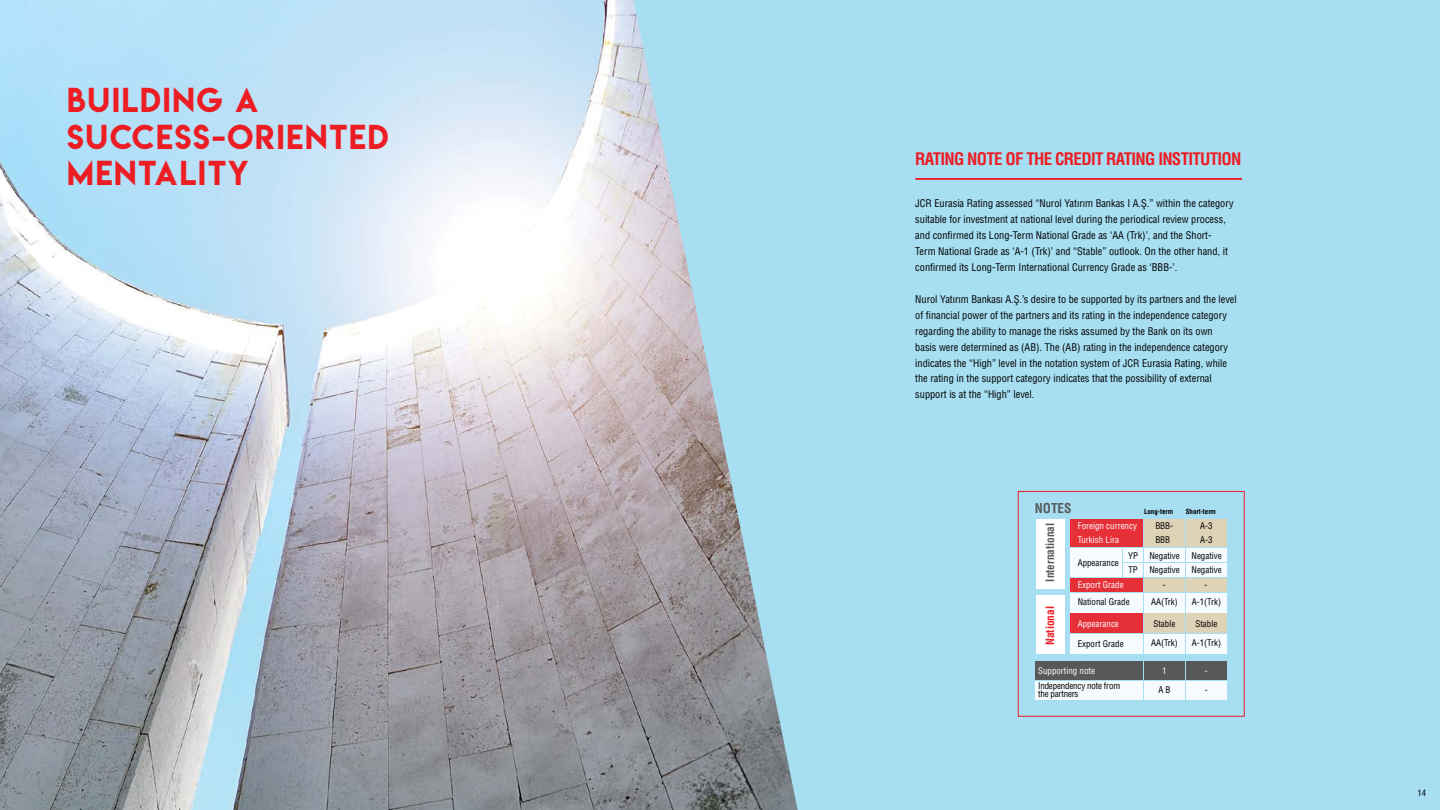
<style>
.page{position:relative;width:1440px;height:810px;background:#fff}
.page>*{position:absolute;margin:0;border:0;box-sizing:border-box;transform-origin:0 0}
.t1{font:30.75px/36.9px "Lemon Milk";letter-spacing:.06em;color:#ed1d24}
.t2{font:700 condensed 16.88px "Helvetica LT Std";letter-spacing:-.04em;color:#ed1d24}
.t3{font:700 condensed 13.27px "Helvetica LT Std";color:#58595b}
.t4{font:700 condensed 11.25px "Helvetica LT Std";color:#58595b}
.t5{font:700 condensed 11.25px "Helvetica LT Std";color:#ed1d24}
.t6{font:condensed 10.35px/15.9px "Helvetica LT Std";color:#000}
.t7{font:condensed 8.93px/14.2px "Helvetica LT Std";color:#000}
.t8{font:condensed 8.93px/14.2px "Helvetica LT Std";color:#fff}
.t9{font:condensed 8.93px/8.2px "Helvetica LT Std";letter-spacing:-.02em;color:#000}
.t10{font:condensed 8.62px "Helvetica LT Std";color:#000}
.t11{font:700 condensed 6.9px "Helvetica LT Std";color:#000}
</style>
<div class="page">
<div style="left:613px;top:0;width:827px;height:810px;background:#a7def1"></div>
<img style="left:0;top:0;width:798px;height:810px">
<hr style="left:915px;top:178px;width:327px;height:2px;background:#ed1d24">
<div style="left:1018px;top:491px;width:227px;height:226px;background:#a7def1;border:1px solid #ed1d24"></div>
<div style="left:1036px;top:519px;width:28px;height:69px;background:#fff"></div>
<div style="left:1070px;top:519px;width:73px;height:13px;background:#e53038"></div>
<div style="left:1070px;top:548px;width:52px;height:29px;background:#f6fbfd"></div>
<div style="left:1070px;top:578px;width:73px;height:14px;background:#e53038"></div>
<div style="left:1070px;top:593px;width:73px;height:20px;background:#f6fbfd"></div>
<div style="left:1070px;top:614px;width:73px;height:19px;background:#e53038"></div>
<div style="left:1070px;top:634px;width:73px;height:20px;background:#f6fbfd"></div>
<div style="left:1036px;top:661px;width:107px;height:19px;background:#58595b"></div>
<div style="left:1036px;top:681px;width:107px;height:19px;background:#f6fbfd"></div>
<div style="left:1144px;top:519px;width:41px;height:13px;background:#dfd3b7"></div>
<div style="left:1144px;top:548px;width:41px;height:14px;background:#f6fbfd"></div>
<div style="left:1124px;top:548px;width:19px;height:14px;background:#f6fbfd"></div>
<div style="left:1144px;top:578px;width:41px;height:14px;background:#dfd3b7"></div>
<div style="left:1144px;top:593px;width:41px;height:20px;background:#f6fbfd"></div>
<div style="left:1144px;top:614px;width:41px;height:19px;background:#dfd3b7"></div>
<div style="left:1144px;top:634px;width:41px;height:20px;background:#f6fbfd"></div>
<div style="left:1144px;top:661px;width:41px;height:19px;background:#58595b"></div>
<div style="left:1144px;top:681px;width:41px;height:19px;background:#f6fbfd"></div>
<div style="left:1186px;top:519px;width:41px;height:13px;background:#dfd3b7"></div>
<div style="left:1186px;top:548px;width:41px;height:14px;background:#f6fbfd"></div>
<div style="left:1186px;top:578px;width:41px;height:14px;background:#dfd3b7"></div>
<div style="left:1186px;top:593px;width:41px;height:20px;background:#f6fbfd"></div>
<div style="left:1186px;top:614px;width:41px;height:19px;background:#dfd3b7"></div>
<div style="left:1186px;top:634px;width:41px;height:20px;background:#f6fbfd"></div>
<div style="left:1186px;top:661px;width:41px;height:19px;background:#58595b"></div>
<div style="left:1186px;top:681px;width:41px;height:19px;background:#f6fbfd"></div>
<div style="left:1070px;top:534px;width:73px;height:13px;background:#e53038"></div>
<div style="left:1144px;top:534px;width:41px;height:13px;background:#dfd3b7"></div>
<div style="left:1144px;top:563px;width:41px;height:14px;background:#f6fbfd"></div>
<div style="left:1124px;top:563px;width:19px;height:14px;background:#f6fbfd"></div>
<div style="left:1186px;top:534px;width:41px;height:13px;background:#dfd3b7"></div>
<div style="left:1186px;top:563px;width:41px;height:14px;background:#f6fbfd"></div>
<div style="left:1036px;top:595px;width:28px;height:59px;background:#fff"></div>
<h1 class="t1" style="left:67px;top:81px;width:323px">BUILDING A<br>SUCCESS-ORIENTED<br>MENTALITY</h1>
<h2 class="t2" style="left:915px;top:149px;width:328px">RATING NOTE OF THE CREDIT RATING INSTITUTION</h2>
<p class="t6" style="left:915px;top:195px;width:320px">JCR Eurasia Rating assessed “Nurol Yatırım Bankas I A.Ş.” within the category suitable for investment at national level during the periodical review process, and confirmed its Long-Term National Grade as ‘AA (Trk)’, and the Short-Term National Grade as ‘A-1 (Trk)’ and “Stable” outlook. On the other hand, it confirmed its Long-Term International Currency Grade as ‘BBB-’.</p>
<p class="t6" style="left:915px;top:291px;width:323px">Nurol Yatırım Bankası A.Ş.’s desire to be supported by its partners and the level of financial power of the partners and its rating in the independence category regarding the ability to manage the risks assumed by the Bank on its own<br>basis were determined as (AB). The (AB) rating in the independence category indicates the “High” level in the notation system of JCR Eurasia Rating, while the rating in the support category indicates that the possibility of external support is at the “High” level.</p>
<p class="t3" style="left:1035px;top:500px;width:38px">NOTES</p>
<p class="t11" style="left:1144px;top:507px;width:31px">Long-term</p>
<p class="t11" style="left:1186px;top:507px;width:32px">Short-term</p>
<p class="t4" style="left:1043px;top:582px;width:60px;rotate:-90deg">International</p>
<p class="t5" style="left:1043px;top:645px;width:40px;rotate:-90deg">National</p>
<p class="t7" style="left:1200px;top:518px;width:14px">A-3<br>A-3</p>
<p class="t7" style="left:1155px;top:519px;width:19px">BBB-<br>BBB</p>
<p class="t7" style="left:1149px;top:548px;width:32px">Negative<br>Negative</p>
<p class="t7" style="left:1192px;top:548px;width:32px">Negative<br>Negative</p>
<p class="t8" style="left:1078px;top:519px;width:61px">Foreign currency<br>Turkish Lira</p>
<p class="t7" style="left:1078px;top:555px;width:43px">Appearance</p>
<p class="t8" style="left:1078px;top:578px;width:47px">Export Grade</p>
<p class="t7" style="left:1078px;top:595px;width:53px">National Grade</p>
<p class="t8" style="left:1078px;top:616px;width:43px">Appearance</p>
<p class="t7" style="left:1078px;top:637px;width:47px">Export Grade</p>
<p class="t8" style="left:1038px;top:663px;width:58px">Supporting note</p>
<p class="t9" style="left:1038px;top:682px;width:84px">Independency note from the partners</p>
<p class="t7" style="left:1128px;top:548px;width:11px">YP<br>TP</p>
<p class="t7" style="left:1163px;top:578px;width:4px">-</p>
<p class="t7" style="left:1205px;top:578px;width:4px">-</p>
<p class="t7" style="left:1192px;top:595px;width:31px">A-1(Trk)</p>
<p class="t7" style="left:1192px;top:614px;width:31px;line-height:19.1px;text-align:center">Stable<br>A-1(Trk)</p>
<p class="t8" style="left:1205px;top:663px;width:4px">-</p>
<p class="t7" style="left:1205px;top:683px;width:4px">-</p>
<p class="t7" style="left:1151px;top:595px;width:28px">AA(Trk)</p>
<p class="t7" style="left:1151px;top:614px;width:28px;line-height:19.1px">Stable<br>AA(Trk)</p>
<p class="t8" style="left:1162px;top:663px;width:6px">1</p>
<p class="t7" style="left:1158px;top:683px;width:14px">A B</p>
<p class="t10" style="left:1417px;top:788px;width:10px">14</p>
</div>
